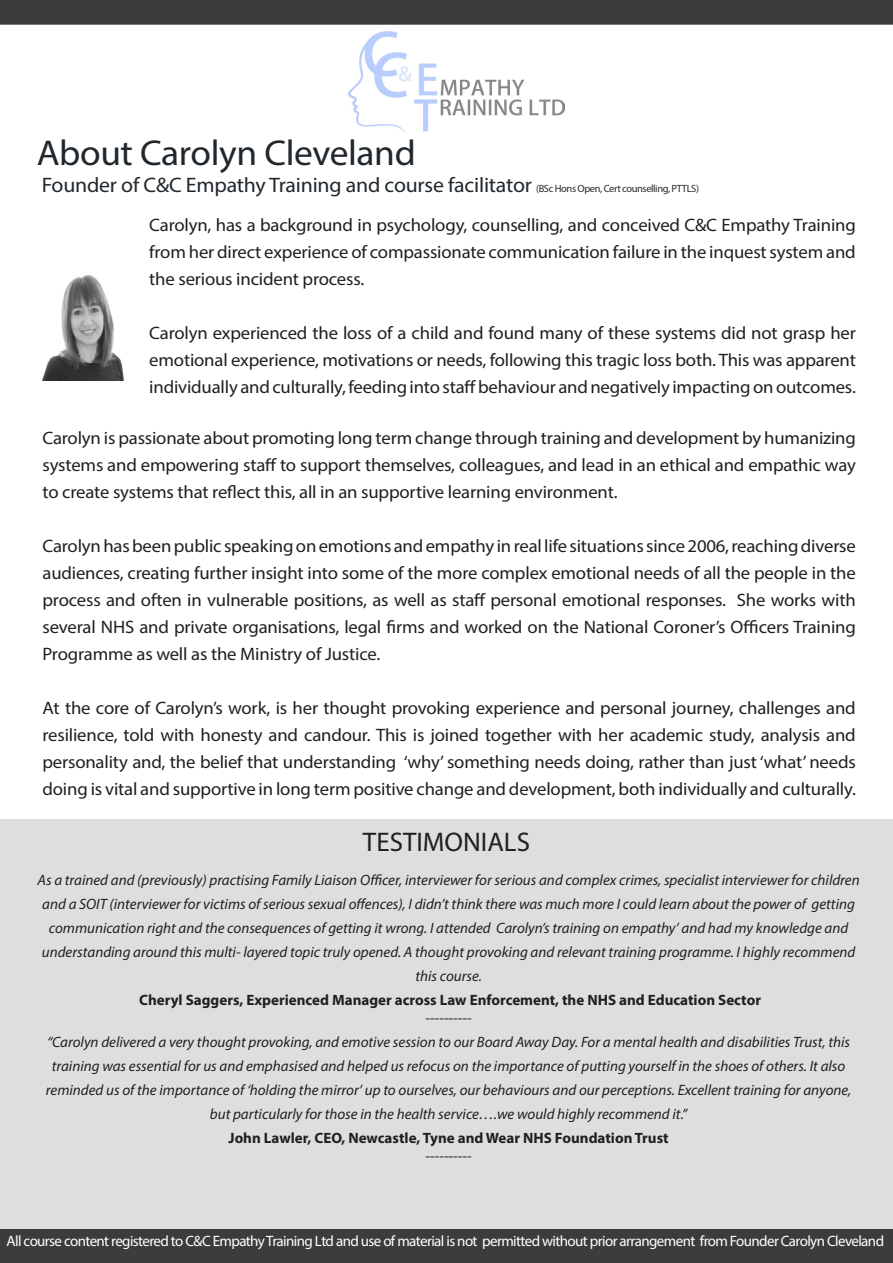
<style>
.page{position:relative;width:893px;height:1263px;background:#fff}
.page>*{position:absolute;margin:0;border:0;box-sizing:border-box;transform-origin:0 0}
.t1{font:36px "Myriad Pro";letter-spacing:-.01em;color:#21282d;scale:1.04 1}
.t2{font:27px "Myriad Pro";color:#231f20}
.t3{font:21px "Myriad Pro";letter-spacing:-.01em;color:#21282d;scale:1.04 1}
.t4{font:18px/27px "Myriad Pro";letter-spacing:-.01em;color:#231f20;text-align:justify;scale:1.04 1}
.t5{font:italic 15px/24px "Myriad Pro";color:#231f20;text-align:center}
.t6{font:700 15px "Myriad Pro";color:#231f20}
.t7{font:15px "Myriad Pro";letter-spacing:-.04em;color:#fff}
.t8{font:15px "Myriad Pro";color:#231f20}
.s1{font-size:10.5px;color:#2b292a}
</style>
<div class="page">
<div style="left:0;top:1228px;width:893px;height:35px;background:#3c3c3d"></div>
<div style="left:0;top:819px;width:893px;height:409px;background:#dddee0"></div>
<img style="left:42px;top:274px;width:82px;height:106px">
<img style="left:349px;top:32px;width:216px;height:100px">
<div style="left:0;top:0;width:893px;height:25px;background:#3c3c3d"></div>
<p class="t1" style="left:37px;top:131px;width:366px">About Carolyn Cleveland</p>
<p class="t3" style="left:42px;top:172px;width:633px">Founder of C&amp;C Empathy Training and course facilitator <span class="s1">(BSc Hons Open, Cert counselling, PTTLS)</span></p>
<p class="t4" style="left:149px;top:211px;width:681px">Carolyn, has a background in psychology, counselling, and conceived C&amp;C Empathy Training from her direct experience of compassionate communication failure in the inquest system and the serious incident process.</p>
<p class="t4" style="left:149px;top:319px;width:681px">Carolyn experienced the loss of a child and found many of these systems did not grasp her emotional experience, motivations or needs, following this tragic loss both. This was apparent individually and culturally, feeding into staff behaviour and negatively impacting on outcomes.</p>
<p class="t4" style="left:43px;top:424px;width:784px">Carolyn is passionate about promoting long term change through training and development by humanizing systems and empowering staff to support themselves, colleagues, and lead in an ethical and empathic way to create systems that reflect this, all in an supportive learning environment.</p>
<p class="t4" style="left:43px;top:532px;width:784px">Carolyn has been public speaking on emotions and empathy in real life situations since 2006, reaching diverse audiences, creating further insight into some of the more complex emotional needs of all the people in the process and often in vulnerable positions, as well as staff personal emotional responses. She works with several NHS and private organisations, legal firms and worked on the National Coroner’s Officers Training Programme as well as the Ministry of Justice.</p>
<p class="t4" style="left:43px;top:694px;width:784px">At the core of Carolyn’s work, is her thought provoking experience and personal journey, challenges and resilience, told with honesty and candour. This is joined together with her academic study, analysis and personality and, the belief that understanding ‘why’ something needs doing, rather than just ‘what’ needs doing is vital and supportive in long term positive change and development, both individually and culturally.</p>
<p class="t2" style="left:363px;top:825px;width:168px">TESTIMONIALS</p>
<p class="t5" style="left:37px;top:867px;width:824px">As a trained and (previously) practising Family Liaison Officer, interviewer for serious and complex crimes, specialist interviewer for children and a SOIT (interviewer for victims of serious sexual offences), I didn’t think there was much more I could learn about the power of getting communication right and the consequences of getting it wrong. I attended Carolyn’s training on empathy’ and had my knowledge and understanding around this multi- layered topic truly opened. A thought provoking and relevant training programme. I highly recommend this course.</p>
<p class="t6" style="left:139px;top:990px;width:623px">Cheryl Saggers, Experienced Manager across Law Enforcement, the NHS and Education Sector</p>
<p class="t8" style="left:426px;top:1008px;width:48px">----------</p>
<p class="t5" style="left:46px;top:1029px;width:807px">“Carolyn delivered a very thought provoking, and emotive session to our Board Away Day. For a mental health and disabilities Trust, this training was essential for us and emphasised and helped us refocus on the importance of putting yourself in the shoes of others. It also reminded us of the importance of ‘holding the mirror’ up to ourselves, our behaviours and our perceptions. Excellent training for anyone, but particularly for those in the health service….we would highly recommend it.”</p>
<p class="t6" style="left:228px;top:1128px;width:442px">John Lawler, CEO, Newcastle, Tyne and Wear NHS Foundation Trust</p>
<p class="t8" style="left:426px;top:1146px;width:48px">----------</p>
<p class="t7" style="left:7px;top:1232px;width:879px">All course content registered to C&amp;C Empathy Training Ltd and use of material is not permitted without prior arrangement from Founder Carolyn Cleveland</p>
</div>
